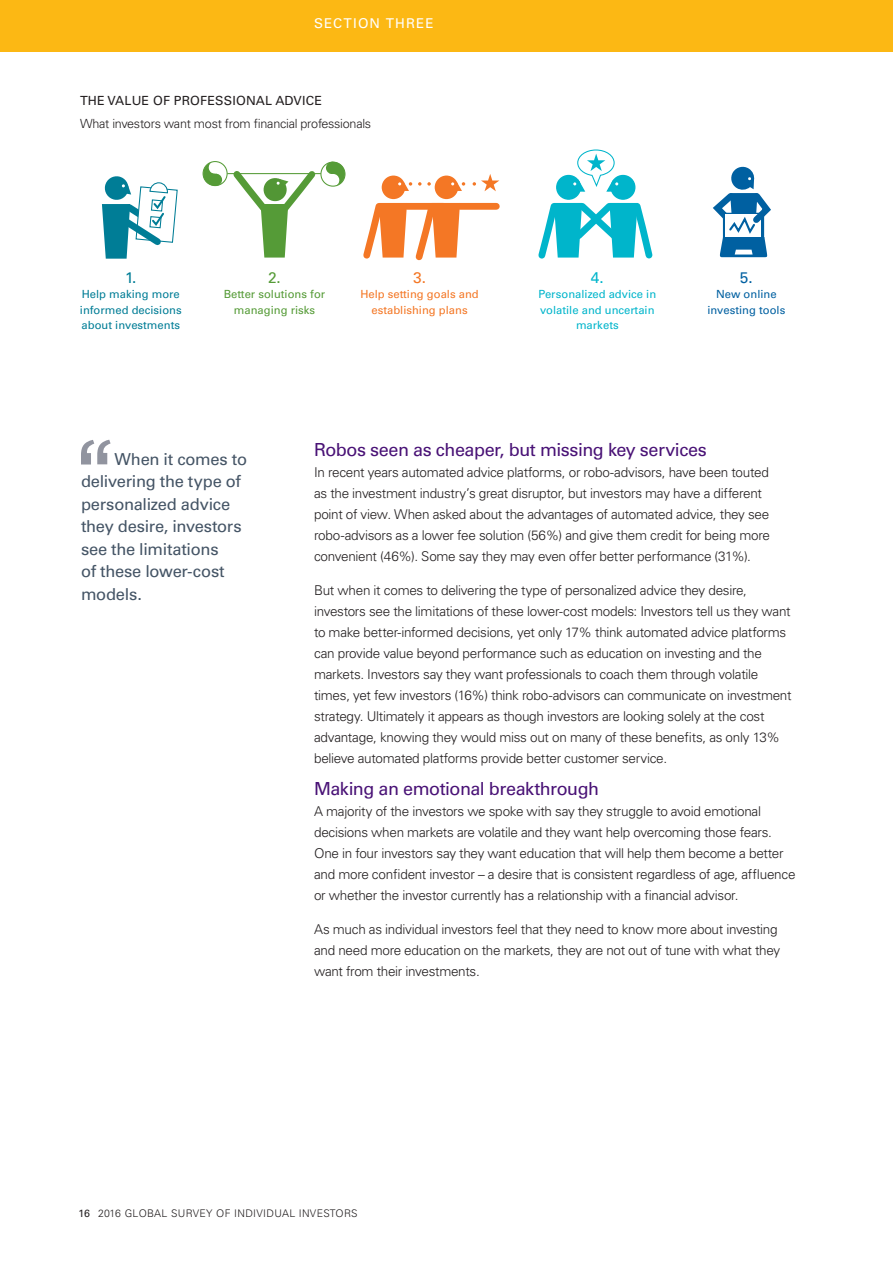
<style>
.page{position:relative;width:893px;height:1263px;background:#fff}
.page>*{position:absolute;margin:0;border:0;box-sizing:border-box;transform-origin:0 0}
.SUBHEAD{font:18px "Univers LT Std";letter-spacing:-.03em;color:#491276}
.t1{font:16.5px/22.5px "Univers LT Std";letter-spacing:-.015em;color:#445465}
.t2{font:15.45px "Univers LT Std";color:#007d96}
.t3{font:15.45px "Univers LT Std";color:#00b5cb}
.t4{font:15.45px "Univers LT Std";color:#0060a1}
.t5{font:15.45px "Univers LT Std";color:#559b37}
.t6{font:15.45px "Univers LT Std";color:#f47725}
.BODY{font:300 13.5px/21px "Univers LT Std";letter-spacing:-.02em;color:#231f20}
.t7{font:13.5px "Univers LT Std";letter-spacing:.085em;color:#fff}
.t8{font:300 12.6px/22.4px "Univers LT Std";letter-spacing:-.02em;color:#231f20}
.t9{font:11.25px/15.5px "Univers LT Std";color:#007d96}
.t10{font:11.25px/15.5px "Univers LT Std";color:#00b5cb;text-align:center}
.t11{font:11.25px/15.5px "Univers LT Std";color:#f47725;text-align:center}
.t12{font:11.25px/15.5px "Univers LT Std";color:#559b37;text-align:center}
.t13{font:11.25px/15.5px "Univers LT Std";color:#0060a1;text-align:center}
.t14{font:300 10.5px "Univers LT Std";letter-spacing:.03em;color:#231f20}
.s1{font-weight:400}
</style>
<div class="page">
<div style="left:0;top:0;width:893px;height:52px;background:#fcb814"></div>
<svg style="left:418px;top:182px;width:13px;height:4px"></svg>
<div style="left:382px;top:176px;width:23px;height:23px;background:#f47725;border-radius:50%"></div>
<svg style="left:398px;top:182px;width:14px;height:9px"></svg>
<div style="left:460px;top:203px;width:36px;height:7px;background:#f47725"></div>
<svg style="left:363px;top:198px;width:97px;height:63px"></svg>
<div style="left:435px;top:176px;width:23px;height:23px;background:#f47725;border-radius:50%"></div>
<svg style="left:451px;top:182px;width:14px;height:9px"></svg>
<svg style="left:473px;top:174px;width:26px;height:17px"></svg>
<svg style="left:713px;top:166px;width:58px;height:91px"></svg>
<svg style="left:102px;top:176px;width:76px;height:83px"></svg>
<svg style="left:203px;top:161px;width:142px;height:97px"></svg>
<div style="left:320px;top:162px;width:25px;height:25px;border:1px solid #559b37;border-radius:50%"></div>
<svg style="left:538px;top:149px;width:115px;height:110px"></svg>
<svg style="left:81px;top:440px;width:30px;height:24px"></svg>
<p class="t7" style="left:314px;top:16px;width:121px">SECTION THREE</p>
<p class="t8" style="left:80px;top:90px;width:293px"><span class="s1">THE VALUE OF PROFESSIONAL ADVICE<br></span>What investors want most from financial professionals</p>
<p class="t2" style="left:125px;top:268px;width:13px">1.</p>
<p class="t9" style="left:80px;top:287px;width:103px">Help making more informed decisions about investments</p>
<p class="t5" style="left:268px;top:268px;width:14px">2.</p>
<p class="t12" style="left:224px;top:287px;width:103px">Better solutions for managing risks</p>
<p class="t6" style="left:413px;top:268px;width:14px">3.</p>
<p class="t11" style="left:360px;top:287px;width:120px">Help setting goals and establishing plans</p>
<p class="t3" style="left:591px;top:268px;width:14px">4.</p>
<p class="t10" style="left:538px;top:287px;width:119px">Personalized advice in volatile and uncertain markets</p>
<p class="t4" style="left:740px;top:268px;width:14px">5.</p>
<p class="t13" style="left:707px;top:287px;width:79px">New online investing tools</p>
<p class="t1" style="left:81px;top:447px;width:168px;text-indent:33px">When it comes to delivering the type of personalized advice they desire, investors see the limitations<br>of these lower-cost models.</p>
<p class="SUBHEAD" style="left:314px;top:438px;width:394px">Robos seen as cheaper, but missing key services</p>
<p class="BODY" style="left:314px;top:461px;width:457px">In recent years automated advice platforms, or robo-advisors, have been touted as the investment industry’s great disruptor, but investors may have a different point of view. When asked about the advantages of automated advice, they see robo-advisors as a lower fee solution (56%) and give them credit for being more convenient (46%). Some say they may even offer better performance (31%).</p>
<p class="BODY" style="left:314px;top:580px;width:479px">But when it comes to delivering the type of personalized advice they desire, investors see the limitations of these lower-cost models: Investors tell us they want to make better-informed decisions, yet only 17% think automated advice platforms can provide value beyond performance such as education on investing and the markets. Investors say they want professionals to coach them through volatile times, yet few investors (16%) think robo-advisors can communicate on investment strategy. Ultimately it appears as though investors are looking solely at the cost advantage, knowing they would miss out on many of these benefits, as only 13% believe automated platforms provide better customer service.</p>
<p class="SUBHEAD" style="left:314px;top:777px;width:287px">Making an emotional breakthrough</p>
<p class="BODY" style="left:314px;top:800px;width:483px">A majority of the investors we spoke with say they struggle to avoid emotional decisions when markets are volatile and they want help overcoming those fears.<br>One in four investors say they want education that will help them become a better and more confident investor – a desire that is consistent regardless of age, affluence or whether the investor currently has a relationship with a financial advisor.</p>
<p class="BODY" style="left:314px;top:919px;width:468px">As much as individual investors feel that they need to know more about investing and need more education on the markets, they are not out of tune with what they want from their investments.</p>
<p class="t14" style="left:79px;top:1207px;width:280px"><span class="s1">16</span> 2016 GLOBAL SURVEY OF INDIVIDUAL INVESTORS</p>
</div>
